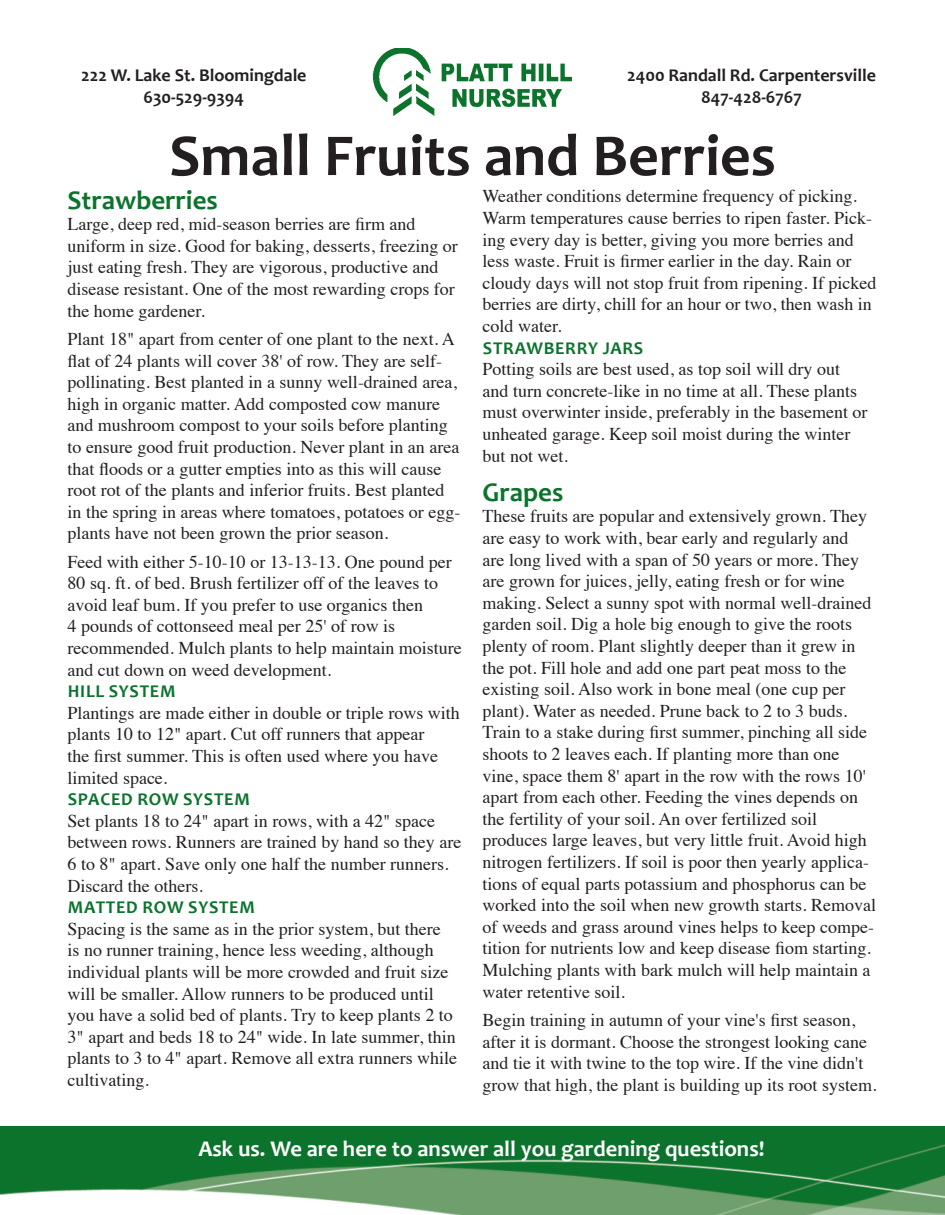
<style>
.page{position:relative;width:945px;height:1215px;background:#fff}
.page>*{position:absolute;margin:0;border:0;box-sizing:border-box;transform-origin:0 0}
.t1{font:700 60px "Candara";color:#231f20}
.t2{font:700 27px "Candara";color:#0c732d}
.t3{font:700 22.5px "Candara";color:#fff}
.t4{font:18px/21.6px "Times";color:#231f20}
.t5{font:700 18px/21.6px "Candara";color:#231f20;text-align:center}
.t6{font:700 18px "Candara";letter-spacing:.04em;color:#0c732d}
</style>
<div class="page">
<img style="left:373px;top:48px;width:199px;height:67px">
<img style="left:0;top:1126px;width:945px;height:1px">
<img style="left:0;top:1127px;width:945px;height:88px">
<p class="t5" style="left:81px;top:64px;width:227px">222 W. Lake St. Bloomingdale<br>630-529-9394</p>
<p class="t5" style="left:627px;top:64px;width:250px">2400 Randall Rd. Carpentersville<br>847-428-6767</p>
<h1 class="t1" style="left:169px;top:118px;width:608px">Small Fruits and Berries</h1>
<h2 class="t2" style="left:68px;top:183px;width:152px">Strawberries</h2>
<p class="t4" style="left:68px;top:212px;width:392px">Large, deep red, mid-season berries are firm and uniform in size. Good for baking, desserts, freezing or just eating fresh. They are vigorous, productive and disease resistant. One of the most rewarding crops for the home gardener.</p>
<p class="t4" style="left:68px;top:327px;width:394px">Plant 18" apart from center of one plant to the next. A flat of 24 plants will cover 38' of row. They are self&shy;pollinating. Best planted in a sunny well-drained area, high in organic matter. Add composted cow manure and mushroom compost to your soils before planting to ensure good fruit production. Never plant in an area that floods or a gutter empties into as this will cause root rot of the plants and inferior fruits. Best planted in the spring in areas where tomatoes, potatoes or egg&shy;plants have not been grown the prior season.</p>
<p class="t4" style="left:68px;top:549px;width:396px">Feed with either 5-10-10 or 13-13-13. One pound per 80 sq. ft. of bed. Brush fertilizer off of the leaves to avoid leaf bum. If you prefer to use organics then<br>4 pounds of cottonseed meal per 25' of row is recommended. Mulch plants to help maintain moisture and cut down on weed development.</p>
<p class="t6" style="left:68px;top:680px;width:109px">HILL SYSTEM</p>
<p class="t4" style="left:68px;top:700px;width:394px">Plantings are made either in double or triple rows with plants 10 to 12" apart. Cut off runners that appear<br>the first summer. This is often used where you have limited space.</p>
<p class="t6" style="left:68px;top:788px;width:184px">SPACED ROW SYSTEM</p>
<p class="t4" style="left:68px;top:808px;width:395px">Set plants 18 to 24" apart in rows, with a 42" space between rows. Runners are trained by hand so they are 6 to 8" apart. Save only one half the number runners.<br>Discard the others.</p>
<p class="t6" style="left:68px;top:896px;width:189px">MATTED ROW SYSTEM</p>
<p class="t4" style="left:68px;top:916px;width:391px">Spacing is the same as in the prior system, but there is no runner training, hence less weeding, although individual plants will be more crowded and fruit size will be smaller. Allow runners to be produced until you have a solid bed of plants. Try to keep plants 2 to 3" apart and beds 18 to 24" wide. In late summer, thin plants to 3 to 4" apart. Remove all extra runners while cultivating.</p>
<p class="t4" style="left:483px;top:184px;width:395px">Weather conditions determine frequency of picking.<br>Warm temperatures cause berries to ripen faster. Pick&shy;ing every day is better, giving you more berries and less waste. Fruit is firmer earlier in the day. Rain or cloudy days will not stop fruit from ripening. If picked berries are dirty, chill for an hour or two, then wash in cold water.</p>
<p class="t6" style="left:483px;top:337px;width:162px">STRAWBERRY JARS</p>
<p class="t4" style="left:483px;top:357px;width:386px">Potting soils are best used, as top soil will dry out and turn concrete-like in no time at all. These plants must overwinter inside, preferably in the basement or unheated garage. Keep soil moist during the winter but not wet.</p>
<h2 class="t2" style="left:483px;top:475px;width:82px">Grapes</h2>
<p class="t4" style="left:483px;top:504px;width:395px">These fruits are popular and extensively grown. They are easy to work with, bear early and regularly and<br>are long lived with a span of 50 years or more. They are grown for juices, jelly, eating fresh or for wine making. Select a sunny spot with normal well-drained garden soil. Dig a hole big enough to give the roots plenty of room. Plant slightly deeper than it grew in the pot. Fill hole and add one part peat moss to the existing soil. Also work in bone meal (one cup per plant). Water as needed. Prune back to 2 to 3 buds.<br>Train to a stake during first summer, pinching all side shoots to 2 leaves each. If planting more than one vine, space them 8' apart in the row with the rows 10' apart from each other. Feeding the vines depends on the fertility of your soil. An over fertilized soil produces large leaves, but very little fruit. Avoid high nitrogen fertilizers. If soil is poor then yearly applica&shy;tions of equal parts potassium and phosphorus can be worked into the soil when new growth starts. Removal of weeds and grass around vines helps to keep compe&shy;tition for nutrients low and keep disease fiom starting.<br>Mulching plants with bark mulch will help maintain a water retentive soil.</p>
<p class="t4" style="left:483px;top:1008px;width:396px">Begin training in autumn of your vine's first season, after it is dormant. Choose the strongest looking cane and tie it with twine to the top wire. If the vine didn't grow that high, the plant is building up its root system.</p>
<p class="t3" style="left:198px;top:1135px;width:568px">Ask us. We are here to answer all you gardening questions!</p>
</div>
